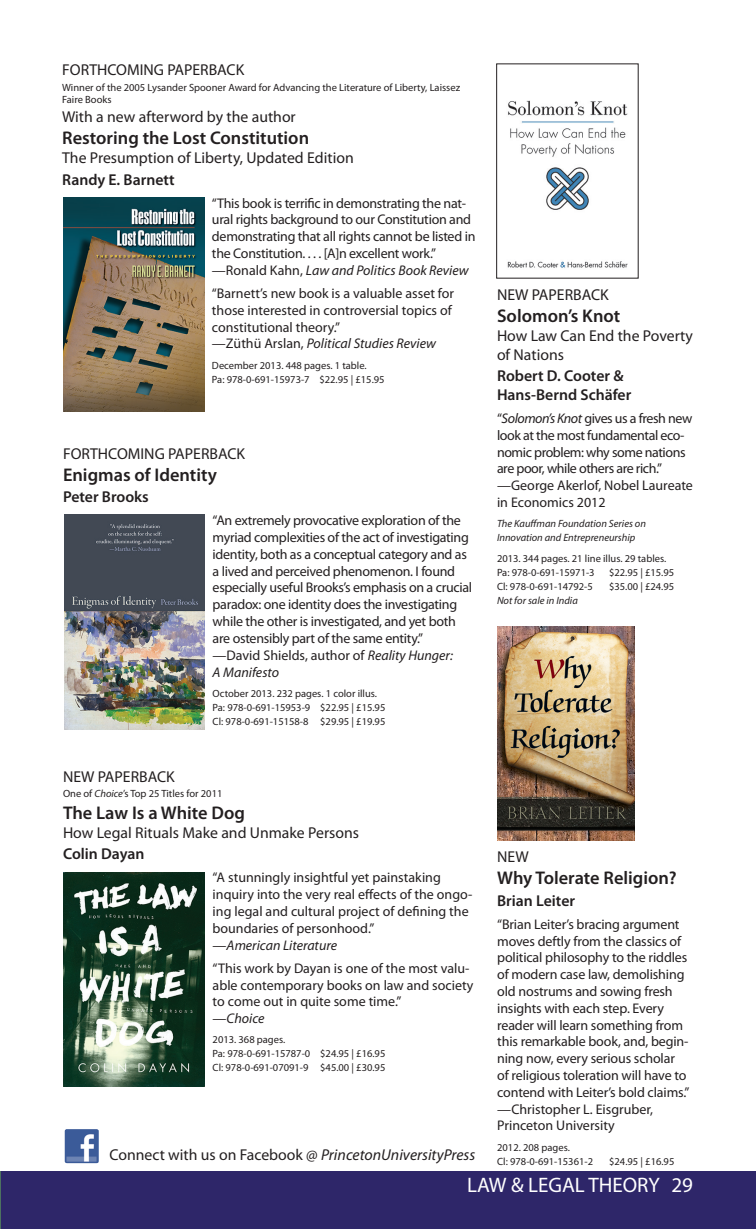
<style>
.page{position:relative;width:756px;height:1229px;background:#fff}
.page>*{position:absolute;margin:0;border:0;box-sizing:border-box;transform-origin:0 0}
.ctg-R{font:21px "Myriad Pro";color:#fff}
.Titl{font:600 18.38px "Myriad Pro";color:#231f20}
.subt{font:15.75px/18.9px "Myriad Pro";color:#231f20}
.auth{font:600 15.75px/18.9px "Myriad Pro";color:#231f20}
.heading{font:15.75px "Myriad Pro";color:#231f20}
.body_text{font:15.75px "Myriad Pro";color:#231f20}
.suba{font:15.75px "Myriad Pro";color:#231f20}
.body_text-2{font:14px/16.8px "Myriad Pro";letter-spacing:-.01em;color:#231f20}
.body_text-3{font:14px/16.8px "Myriad Pro";letter-spacing:-.03em;color:#231f20}
.month{font:10.5px/14px "Myriad Pro";color:#231f20}
.prize{font:10.5px/12.6px "Myriad Pro";color:#231f20}
.series{font:italic 10.5px/14px "Myriad Pro";color:#231f20}
.restriction{font:italic 10.5px "Myriad Pro";color:#231f20}
.s1{font-style:italic}
</style>
<div class="page">
<div style="left:0;top:1171px;width:756px;height:57px;background:#2e2669"></div>
<hr style="left:0;top:1171px;width:1px;height:57px;background:#4c7260">
<img style="left:63px;top:197px;width:141px;height:214px">
<img style="left:63px;top:872px;width:142px;height:214px">
<img style="left:64px;top:515px;width:141px;height:214px">
<img style="left:507px;top:100px;width:121px;height:168px">
<div style="left:496px;top:64px;width:142px;height:214px;border:1px solid #231f20"></div>
<img style="left:65px;top:1129px;width:34px;height:34px">
<img style="left:497px;top:626px;width:138px;height:214px">
<p class="heading" style="left:62px;top:60px;width:184px">FORTHCOMING PAPERBACK</p>
<p class="prize" style="left:62px;top:81px;width:400px">Winner of the 2005 Lysander Spooner Award for Advancing the Literature of Liberty, Laissez<br>Faire Books</p>
<p class="suba" style="left:62px;top:107px;width:235px">With a new afterword by the author</p>
<p class="Titl" style="left:62px;top:126px;width:248px">Restoring the Lost Constitution</p>
<p class="subt" style="left:62px;top:148px;width:293px">The Presumption of Liberty, Updated Edition</p>
<p class="auth" style="left:62px;top:169px;width:114px">Randy E. Barnett</p>
<p class="body_text-2" style="left:212px;top:194px;width:265px">“This book is terrific in demonstrating the nat&shy;ural rights background to our Constitution and demonstrating that all rights cannot be listed in the Constitution. . . . [A]n excellent work.” —Ronald Kahn, <span class="s1">Law and Politics Book Review</span></p>
<p class="body_text-2" style="left:212px;top:285px;width:244px">“Barnett’s new book is a valuable asset for those interested in controversial topics of constitutional theory.”<br>—Züthü Arslan, <span class="s1">Political Studies Review</span></p>
<p class="month" style="left:212px;top:358px;width:174px">December 2013. 448 pages. 1 table.<br>Pa: 978-0-691-15973-7 $22.95 | £15.95</p>
<p class="heading" style="left:63px;top:443px;width:184px">FORTHCOMING PAPERBACK</p>
<p class="Titl" style="left:63px;top:463px;width:155px">Enigmas of Identity</p>
<p class="auth" style="left:63px;top:487px;width:87px">Peter Brooks</p>
<p class="body_text-2" style="left:213px;top:512px;width:261px">“An extremely provocative exploration of the myriad complexities of the act of investigating identity, both as a conceptual category and as a lived and perceived phenomenon. I found especially useful Brooks’s emphasis on a crucial paradox: one identity does the investigating while the other is investigated, and yet both are ostensibly part of the same entity.” —David Shields, author of <span class="s1">Reality Hunger:<br>A Manifesto</span></p>
<p class="month" style="left:213px;top:686px;width:174px">October 2013. 232 pages. 1 color illus.<br>Pa: 978-0-691-15953-9 $22.95 | £15.95<br>Cl: 978-0-691-15158-8 $29.95 | £19.95</p>
<p class="heading" style="left:63px;top:766px;width:113px">NEW PAPERBACK</p>
<p class="prize" style="left:63px;top:787px;width:161px">One of <span class="s1">Choice</span>’s Top 25 Titles for 2011</p>
<p class="Titl" style="left:63px;top:801px;width:183px">The Law Is a White Dog</p>
<p class="subt" style="left:63px;top:823px;width:298px">How Legal Rituals Make and Unmake Persons</p>
<p class="auth" style="left:63px;top:844px;width:83px">Colin Dayan</p>
<p class="body_text-2" style="left:213px;top:869px;width:261px">“A stunningly insightful yet painstaking inquiry into the very real effects of the ongo&shy;ing legal and cultural project of defining the boundaries of personhood.”<br>—<span class="s1">American Literature</span></p>
<p class="body_text-2" style="left:213px;top:959px;width:262px">“This work by Dayan is one of the most valu&shy;able contemporary books on law and society to come out in quite some time.”<br>—<span class="s1">Choice</span></p>
<p class="month" style="left:213px;top:1032px;width:174px">2013. 368 pages.<br>Pa: 978-0-691-15787-0 $24.95 | £16.95<br>Cl: 978-0-691-07091-9 $45.00 | £30.95</p>
<p class="body_text" style="left:109px;top:1144px;width:367px">Connect with us on Facebook @ <span class="s1">PrincetonUniversityPress</span></p>
<p class="heading" style="left:497px;top:285px;width:113px">NEW PAPERBACK</p>
<p class="Titl" style="left:497px;top:304px;width:125px">Solomon’s Knot</p>
<p class="subt" style="left:497px;top:325px;width:197px">How Law Can End the Poverty of Nations</p>
<p class="auth" style="left:497px;top:366px;width:136px">Robert D. Cooter &amp;<br>Hans-Bernd Schäfer</p>
<p class="body_text-3" style="left:497px;top:409px;width:198px">“<span class="s1">Solomon’s Knot</span> gives us a fresh new look at the most fundamental eco&shy;nomic problem: why some nations are poor, while others are rich.” —George Akerlof, Nobel Laureate in Economics 2012</p>
<p class="series" style="left:497px;top:516px;width:151px">The Kauffman Foundation Series on<br>Innovation and Entrepreneurship</p>
<p class="month" style="left:497px;top:551px;width:171px">2013. 344 pages. 21 line illus. 29 tables.<br>Pa: 978-0-691-15971-3</p>
<p class="month" style="left:609px;top:565px;width:67px">$22.95 | £15.95</p>
<p class="month" style="left:497px;top:579px;width:97px">Cl: 978-0-691-14792-5</p>
<p class="month" style="left:609px;top:579px;width:67px">$35.00 | £24.95</p>
<p class="restriction" style="left:497px;top:593px;width:82px">Not for sale in India</p>
<p class="heading" style="left:497px;top:847px;width:33px">NEW</p>
<p class="Titl" style="left:497px;top:866px;width:181px">Why Tolerate Religion?</p>
<p class="auth" style="left:497px;top:890px;width:79px">Brian Leiter</p>
<p class="body_text-2" style="left:497px;top:915px;width:194px">“Brian Leiter’s bracing argument moves deftly from the classics of political philosophy to the riddles of modern case law, demolishing old nostrums and sowing fresh insights with each step. Every reader will learn something from this remarkable book, and, begin&shy;ning now, every serious scholar of religious toleration will have to contend with Leiter’s bold claims.” —Christopher L. Eisgruber,<br>Princeton University</p>
<p class="month" style="left:497px;top:1140px;width:97px">2012. 208 pages.<br>Cl: 978-0-691-15361-2</p>
<p class="month" style="left:609px;top:1154px;width:67px">$24.95 | £16.95</p>
<p class="ctg-R" style="left:467px;top:1172px;width:227px">LAW &amp; LEGAL THEORY 29</p>
</div>
